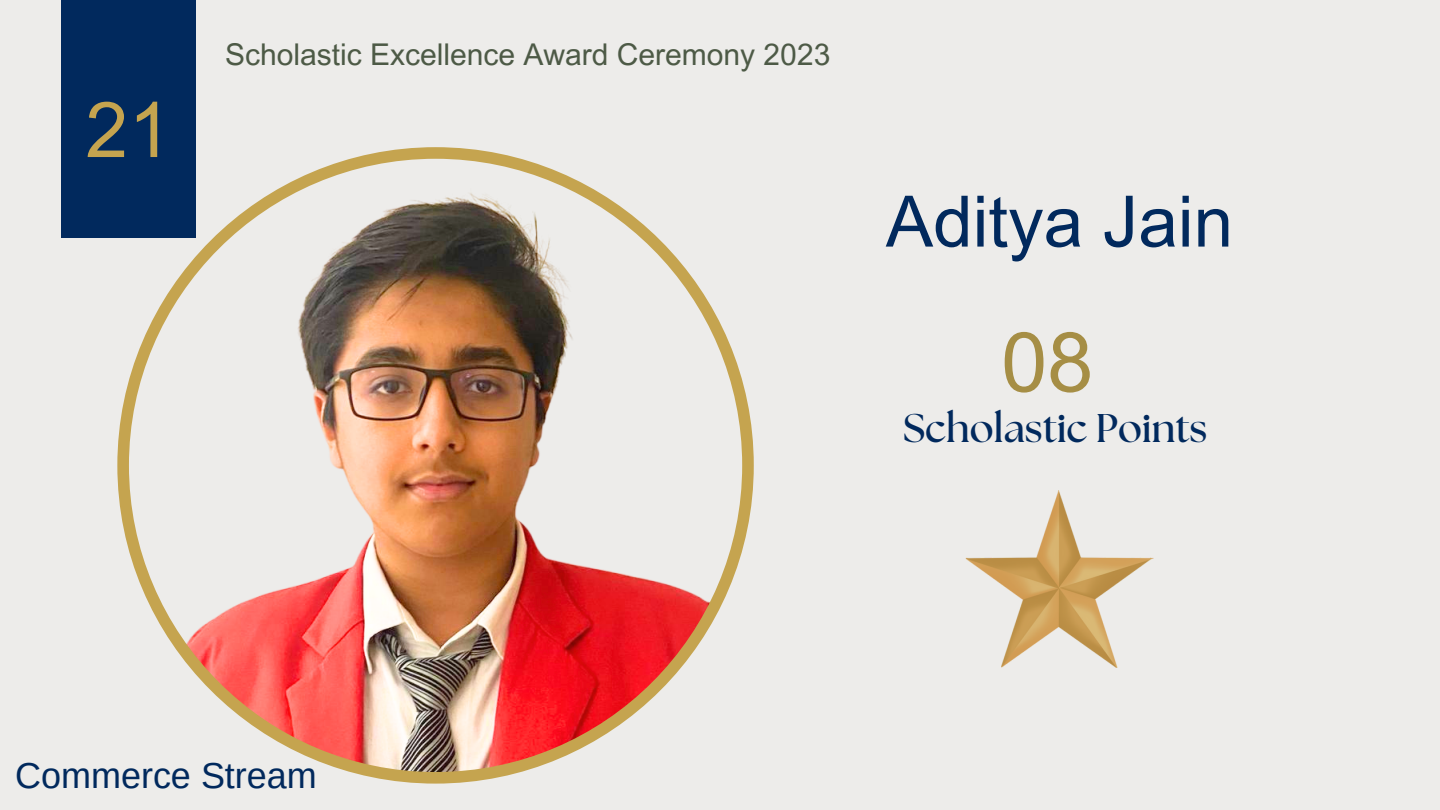
<style>
.page{position:relative;width:1440px;height:810px;background:#edecea}
.page>*{position:absolute;margin:0;border:0;box-sizing:border-box;transform-origin:0 0}
.t1{font:83px "Arial MT Pro";color:#a68e45}
.t2{font:77px "Arial MT Pro";color:#c5a44f}
.t3{font:71px "Arial MT Pro";color:#01295d}
.t4{font:700 40px "The Seasons";color:#01295d}
.t5{font:36px "Arimo";color:#01295d}
.t6{font:30px "Arial MT Pro";color:#4d5a46}
</style>
<div class="page">
<div style="left:61px;top:0;width:135px;height:237px;background:#01295d"></div>
<img style="left:966px;top:490px;width:187px;height:177px">
<img style="left:117px;top:147px;width:637px;height:637px">
<p class="t2" style="left:86px;top:101px;width:87px">21</p>
<p class="t6" style="left:225px;top:43px;width:607px">Scholastic Excellence Award Ceremony 2023</p>
<p class="t3" style="left:886px;top:195px;width:349px">Aditya Jain</p>
<p class="t1" style="left:1001px;top:331px;width:94px">08</p>
<p class="t4" style="left:903px;top:410px;width:306px">Scholastic Points</p>
<p class="t5" style="left:15px;top:756px;width:303px">Commerce Stream</p>
</div>
